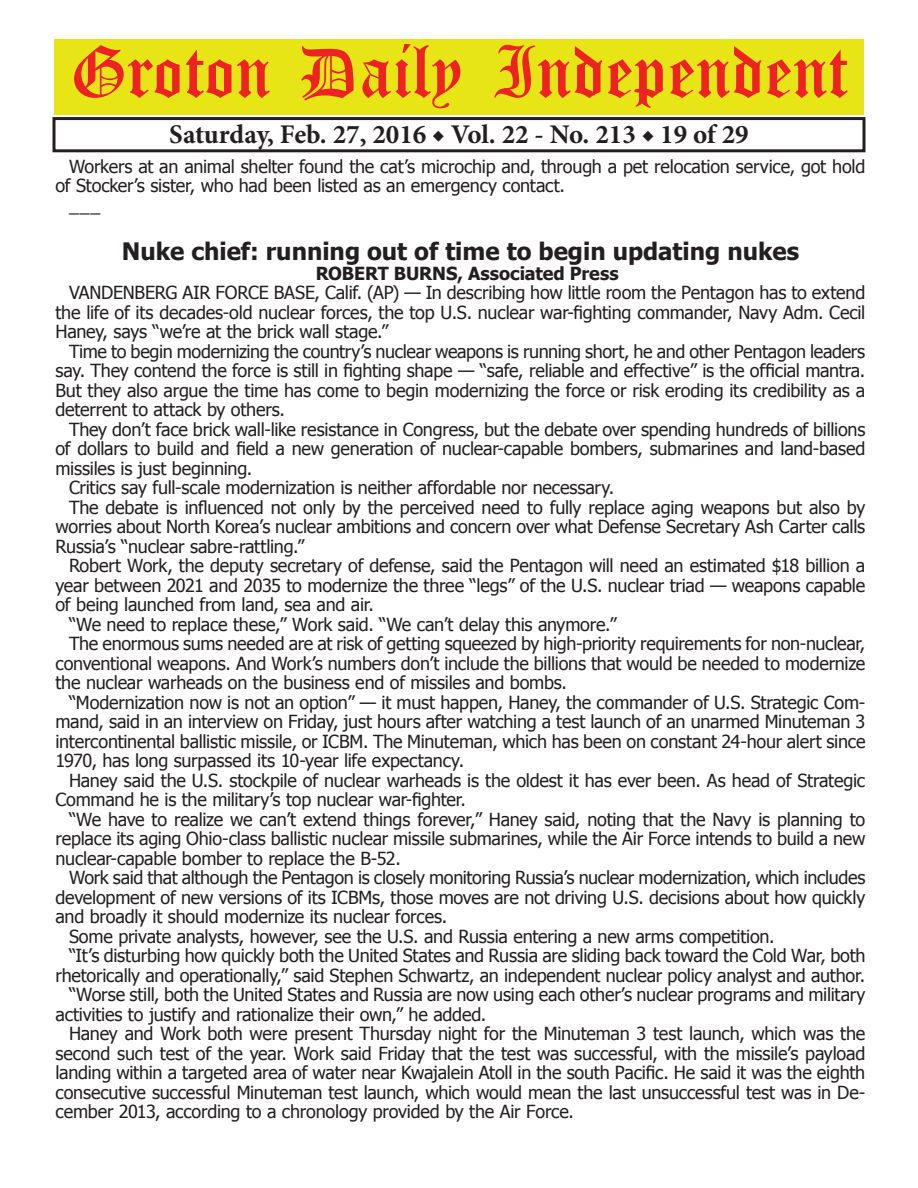
<style>
.page{position:relative;width:918px;height:1188px;background:#fff}
.page>*{position:absolute;margin:0;border:0;box-sizing:border-box;transform-origin:0 0}
.t1{font:54px "Old English Five";color:#ee2123}
.t2{font:700 27px "Minion Pro";color:#231f20}
.t3{font:700 24px "Tahoma";color:#231f20}
.t4{font:18px/19.5px "Tahoma";letter-spacing:-.015em;color:#231f20;text-align:justify}
.t5{font:700 18px "Tahoma";letter-spacing:-.005em;color:#231f20}
</style>
<div class="page">
<div style="left:52px;top:117px;width:814px;height:35px;border:3px solid #231f20"></div>
<div style="left:54px;top:40px;width:810px;height:75px;background:#e7e515"></div>
<h1 class="t1" style="left:70px;top:47px;width:779px">Groton Daily Independent</h1>
<h2 class="t2" style="left:169px;top:116px;width:581px">Saturday, Feb. 27, 2016 ◆ Vol. 22 - No. 213 ◆ 19 of 29</h2>
<p class="t4" style="left:69px;top:156px;width:798px">Workers at an animal shelter found the cat’s microchip and, through a pet relocation service, got hold</p>
<p class="t4" style="left:56px;top:175px;width:511px">of Stocker’s sister, who had been listed as an emergency contact.</p>
<p class="t4" style="left:69px;top:195px;width:33px">___</p>
<h3 class="t3" style="left:122px;top:235px;width:679px">Nuke chief: running out of time to begin updating nukes</h3>
<p class="t5" style="left:316px;top:261px;width:305px">ROBERT BURNS, Associated Press</p>
<p class="t4" style="left:56px;top:282px;width:811px;text-indent:14px">VANDENBERG AIR FORCE BASE, Calif. (AP) — In describing how little room the Pentagon has to extend the life of its decades-old nuclear forces, the top U.S. nuclear war-fighting commander, Navy Adm. Cecil Haney, says “we’re at the brick wall stage.”</p>
<p class="t4" style="left:56px;top:341px;width:811px;text-indent:14px">Time to begin modernizing the country’s nuclear weapons is running short, he and other Pentagon leaders say. They contend the force is still in fighting shape — “safe, reliable and effective” is the official mantra.<br>But they also argue the time has come to begin modernizing the force or risk eroding its credibility as a deterrent to attack by others.</p>
<p class="t4" style="left:69px;top:419px;width:798px">They don’t face brick wall-like resistance in Congress, but the debate over spending hundreds of billions</p>
<p class="t4" style="left:56px;top:438px;width:812px">of dollars to build and field a new generation of nuclear-capable bombers, submarines and land-based</p>
<p class="t4" style="left:56px;top:458px;width:198px">missiles is just beginning.</p>
<p class="t4" style="left:69px;top:477px;width:547px">Critics say full-scale modernization is neither affordable nor necessary.</p>
<p class="t4" style="left:69px;top:497px;width:798px">The debate is influenced not only by the perceived need to fully replace aging weapons but also by</p>
<p class="t4" style="left:56px;top:516px;width:811px">worries about North Korea’s nuclear ambitions and concern over what Defense Secretary Ash Carter calls</p>
<p class="t4" style="left:56px;top:536px;width:250px">Russia’s “nuclear sabre-rattling.”</p>
<p class="t4" style="left:69px;top:555px;width:798px">Robert Work, the deputy secretary of defense, said the Pentagon will need an estimated $18 billion a</p>
<p class="t4" style="left:56px;top:575px;width:811px">year between 2021 and 2035 to modernize the three “legs” of the U.S. nuclear triad — weapons capable</p>
<p class="t4" style="left:56px;top:594px;width:320px">of being launched from land, sea and air.</p>
<p class="t4" style="left:69px;top:614px;width:549px">“We need to replace these,” Work said. “We can’t delay this anymore.”</p>
<p class="t4" style="left:69px;top:633px;width:798px">The enormous sums needed are at risk of getting squeezed by high-priority requirements for non-nuclear,</p>
<p class="t4" style="left:56px;top:653px;width:811px">conventional weapons. And Work’s numbers don’t include the billions that would be needed to modernize</p>
<p class="t4" style="left:56px;top:672px;width:513px">the nuclear warheads on the business end of missiles and bombs.</p>
<p class="t4" style="left:69px;top:692px;width:798px">“Modernization now is not an option” — it must happen, Haney, the commander of U.S. Strategic Com-</p>
<p class="t4" style="left:56px;top:711px;width:811px">mand, said in an interview on Friday, just hours after watching a test launch of an unarmed Minuteman 3</p>
<p class="t4" style="left:56px;top:731px;width:811px">intercontinental ballistic missile, or ICBM. The Minuteman, which has been on constant 24-hour alert since</p>
<p class="t4" style="left:56px;top:750px;width:410px">1970, has long surpassed its 10-year life expectancy.</p>
<p class="t4" style="left:69px;top:770px;width:798px">Haney said the U.S. stockpile of nuclear warheads is the oldest it has ever been. As head of Strategic</p>
<p class="t4" style="left:56px;top:789px;width:412px">Command he is the military’s top nuclear war-fighter.</p>
<p class="t4" style="left:69px;top:809px;width:798px">“We have to realize we can’t extend things forever,” Haney said, noting that the Navy is planning to</p>
<p class="t4" style="left:56px;top:828px;width:811px">replace its aging Ohio-class ballistic nuclear missile submarines, while the Air Force intends to build a new</p>
<p class="t4" style="left:56px;top:847px;width:347px">nuclear-capable bomber to replace the B-52.</p>
<p class="t4" style="left:69px;top:867px;width:798px">Work said that although the Pentagon is closely monitoring Russia’s nuclear modernization, which includes</p>
<p class="t4" style="left:56px;top:886px;width:811px">development of new versions of its ICBMs, those moves are not driving U.S. decisions about how quickly</p>
<p class="t4" style="left:56px;top:906px;width:393px">and broadly it should modernize its nuclear forces.</p>
<p class="t4" style="left:69px;top:925px;width:707px">Some private analysts, however, see the U.S. and Russia entering a new arms competition.</p>
<p class="t4" style="left:69px;top:945px;width:798px">“It’s disturbing how quickly both the United States and Russia are sliding back toward the Cold War, both</p>
<p class="t4" style="left:56px;top:964px;width:811px">rhetorically and operationally,” said Stephen Schwartz, an independent nuclear policy analyst and author.</p>
<p class="t4" style="left:69px;top:984px;width:798px">“Worse still, both the United States and Russia are now using each other’s nuclear programs and military</p>
<p class="t4" style="left:56px;top:1003px;width:432px">activities to justify and rationalize their own,” he added.</p>
<p class="t4" style="left:69px;top:1023px;width:798px">Haney and Work both were present Thursday night for the Minuteman 3 test launch, which was the</p>
<p class="t4" style="left:56px;top:1042px;width:811px">second such test of the year. Work said Friday that the test was successful, with the missile’s payload</p>
<p class="t4" style="left:56px;top:1062px;width:811px">landing within a targeted area of water near Kwajalein Atoll in the south Pacific. He said it was the eighth</p>
<p class="t4" style="left:56px;top:1081px;width:812px">consecutive successful Minuteman test launch, which would mean the last unsuccessful test was in De-</p>
<p class="t4" style="left:56px;top:1101px;width:520px">cember 2013, according to a chronology provided by the Air Force.</p>
</div>
